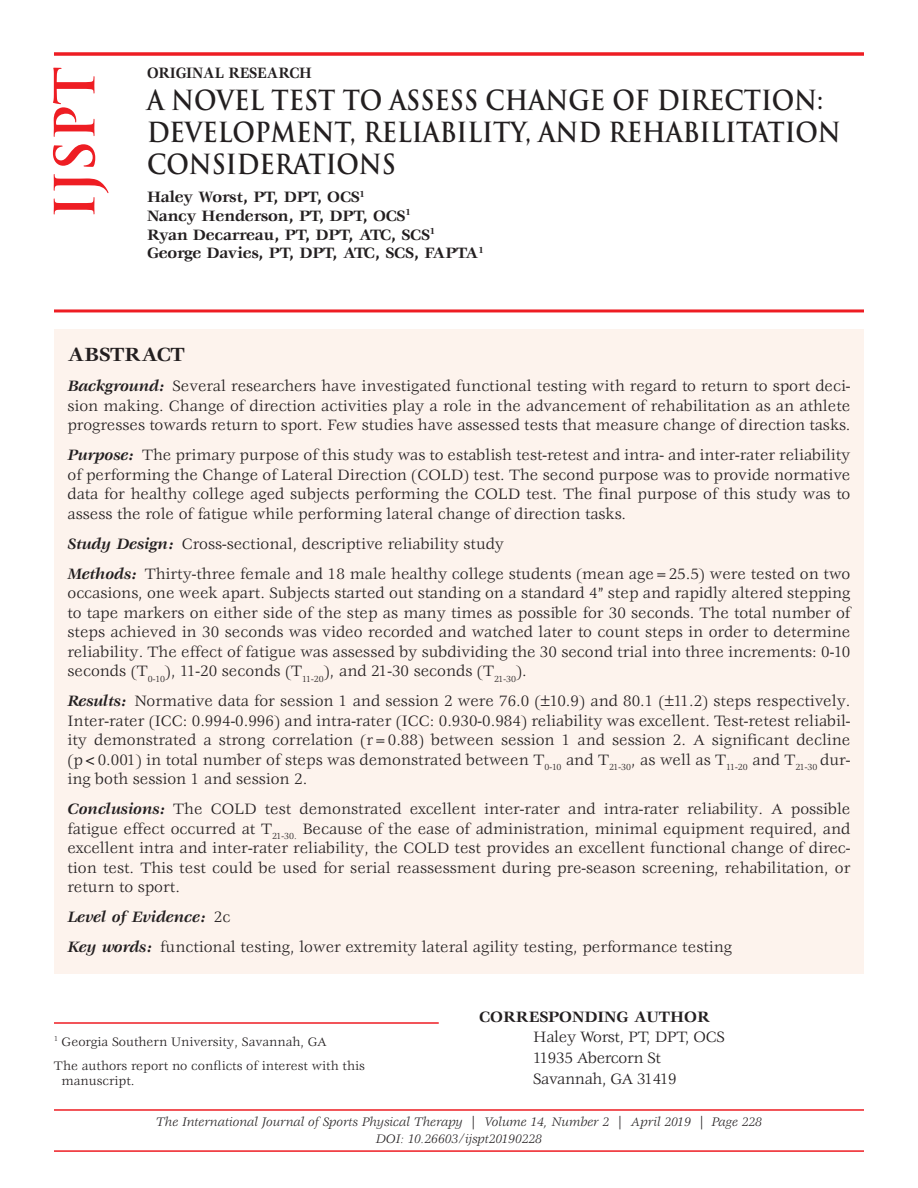
<style>
.page{position:relative;width:918px;height:1188px;background:#fff}
.page>*{position:absolute;margin:0;border:0;box-sizing:border-box;transform-origin:0 0}
.t1{font:700 54px "Trajan Pro";color:#ee1d23}
.t2{font:700 27px/32.2px "Trajan Pro";color:#231f20;scale:.9 1}
.t3{font:700 21px "Veljovic Std";color:#231f20}
.t4{font:16.5px/19.5px "Veljovic Std";color:#231f20;text-align:justify}
.t5{font:700 16.5px/18.8px "Veljovic Std";letter-spacing:-.01em;color:#231f20}
.t6{font:16.5px/21px "Veljovic Std";letter-spacing:-.02em;color:#231f20}
.t7{font:700 16.5px "Veljovic Std";letter-spacing:-.01em;color:#231f20;scale:.9 1}
.t8{font:italic 13.5px/16.5px "Veljovic Std";color:#231f20;text-align:center}
.t9{font:13.5px/24px "Veljovic Std";color:#231f20}
.s1{font-weight:700;font-style:italic}
</style>
<div class="page">
<div style="left:54px;top:329px;width:810px;height:645px;background:#fdf3ed"></div>
<svg style="left:54px;top:52px;width:810px;height:4px;background:#ef383e"></svg>
<hr style="left:54px;top:1022px;width:385px;height:2px;background:#ee1d23">
<hr style="left:54px;top:309px;width:810px;height:3px;background:#ee1d23">
<hr style="left:54px;top:1109px;width:810px;height:2px;background:#ee1d23">
<hr style="left:54px;top:1150px;width:810px;height:2px;background:#ee1d23">
<h1 class="t1" style="left:44px;top:219px;width:154px;rotate:-90deg">IJSPT</h1>
<p class="t7" style="left:147px;top:66px;width:185px">ORIGINAL RESEARCH</p>
<h2 class="t2" style="left:147px;top:84px;width:772px">A NOVEL TEST TO ASSESS CHANGE OF DIRECTION:<br>DEVELOPMENT, RELIABILITY, AND REHABILITATION<br>CONSIDERATIONS</h2>
<p class="t5" style="left:147px;top:188px;width:339px">Haley Worst, PT, DPT, OCS<sup>1<br></sup>Nancy Henderson, PT, DPT, OCS<sup>1<br></sup>Ryan Decarreau, PT, DPT, ATC, SCS<sup>1<br></sup>George Davies, PT, DPT, ATC, SCS, FAPTA<sup>1</sup></p>
<p class="t3" style="left:68px;top:346px;width:119px">ABSTRACT</p>
<p class="t4" style="left:68px;top:377px;width:785px"><span class="s1">Background:</span> Several researchers have investigated functional testing with regard to return to sport deci&shy;sion making. Change of direction activities play a role in the advancement of rehabilitation as an athlete progresses towards return to sport. Few studies have assessed tests that measure change of direction tasks.</p>
<p class="t4" style="left:68px;top:446px;width:785px"><span class="s1">Purpose:</span> The primary purpose of this study was to establish test-retest and intra- and inter-rater reliability of performing the Change of Lateral Direction (COLD) test. The second purpose was to provide normative data for healthy college aged subjects performing the COLD test. The final purpose of this study was to assess the role of fatigue while performing lateral change of direction tasks.</p>
<p class="t4" style="left:68px;top:530px;width:784px;line-height:30px"><span class="s1">Study Design:</span> Cross-sectional, descriptive reliability study<br><span class="s1">Methods:</span> Thirty-three female and 18 male healthy college students (mean age=25.5) were tested on two</p>
<p class="t4" style="left:68px;top:584px;width:785px">occasions, one week apart. Subjects started out standing on a standard 4” step and rapidly altered stepping to tape markers on either side of the step as many times as possible for 30 seconds. The total number of steps achieved in 30 seconds was video recorded and watched later to count steps in order to determine reliability. The effect of fatigue was assessed by subdividing the 30 second trial into three increments: 0-10 seconds (T<sub>0-10</sub>), 11-20 seconds (T<sub>11-20</sub>), and 21-30 seconds (T<sub>21-30</sub>).</p>
<p class="t4" style="left:67px;top:692px;width:785px"><span class="s1">Results:</span> Normative data for session 1 and session 2 were 76.0 ( 10.9) and 80.1 ( 11.2) steps respectively.<br>Inter-rater (ICC: 0.994-0.996) and intra-rater (ICC: 0.930-0.984) reliability was excellent. Test-retest reliabil&shy;ity demonstrated a strong correlation (r=0.88) between session 1 and session 2. A significant decline (p&lt;0.001) in total number of steps was demonstrated between T<sub>0-10</sub> and T<sub>21-30</sub>, as well as T<sub>11-20</sub> and T<sub>21-30</sub> dur&shy;ing both session 1 and session 2.</p>
<p class="t4" style="left:68px;top:800px;width:785px"><span class="s1">Conclusions:</span> The COLD test demonstrated excellent inter-rater and intra-rater reliability. A possible fatigue effect occurred at T<sub>21-30.</sub> Because of the ease of administration, minimal equipment required, and excellent intra and inter-rater reliability, the COLD test provides an excellent functional change of direc&shy;tion test. This test could be used for serial reassessment during pre-season screening, rehabilitation, or return to sport.</p>
<p class="t4" style="left:68px;top:903px;width:666px;line-height:30px"><span class="s1">Level of Evidence:</span> 2c<br><span class="s1">Key words:</span> functional testing, lower extremity lateral agility testing, performance testing</p>
<p class="t5" style="left:479px;top:1008px;width:232px">CORRESPONDING AUTHOR</p>
<p class="t6" style="left:533px;top:1028px;width:193px">Haley Worst, PT, DPT, OCS<br>11935 Abercorn St<br>Savannah, GA 31419</p>
<p class="t8" style="left:156px;top:1115px;width:608px">The International Journal of Sports Physical Therapy | Volume 14, Number 2 | April 2019 | Page 228<br>DOI: 10.26603/ijspt20190228</p>
<p class="t9" style="left:54px;top:1030px;width:312px"><sup>1</sup> Georgia Southern University, Savannah, GA<br>The authors report no conflicts of interest with this</p>
<p class="t9" style="left:62px;top:1069px;width:74px">manuscript.</p>
</div>
